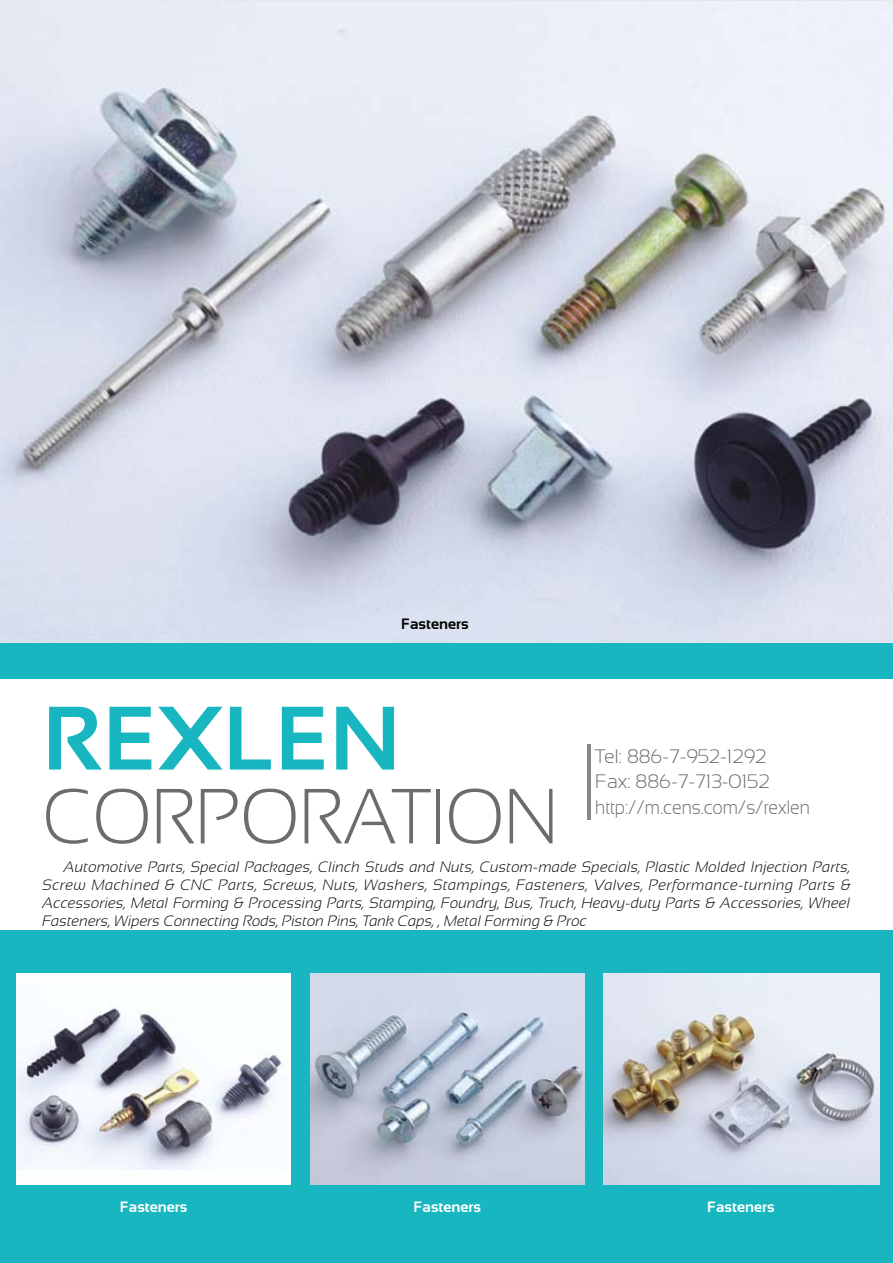
<style>
.page{position:relative;width:893px;height:1263px;background:#fff}
.page>*{position:absolute;margin:0;border:0;box-sizing:border-box;transform-origin:0 0}
.t1{font:700 90px "Sansation";color:#17b6c0}
.t2{font:300 78px "Sansation";color:#6d6c6c;scale:.95 1}
.t3{font:300 19.5px/25.5px "Sansation";color:#6d6c6c}
.t4{font:italic 300 15px/18px "Sansation";color:#000;text-align:justify}
.t5{font:700 15px "Sansation";color:#fff}
.t6{font:700 15px "Sansation";color:#000}
</style>
<div class="page">
<img style="left:0;top:2px;width:893px;height:641px">
<div style="left:0;top:643px;width:893px;height:620px;background:#17b6c0"></div>
<div style="left:0;top:679px;width:893px;height:251px;background:#fff"></div>
<div style="left:17px;top:973px;width:274px;height:212px;background:#fdfefe"></div>
<img style="left:17px;top:1007px;width:266px;height:162px">
<img style="left:310px;top:973px;width:274px;height:212px">
<img style="left:604px;top:973px;width:275px;height:212px">
<hr style="left:587px;top:744px;width:3px;height:76px;background:#86888a">
<p class="t6" style="left:401px;top:616px;width:69px">Fasteners</p>
<h1 class="t1" style="left:43px;top:688px;width:360px">REXLEN</h1>
<h2 class="t2" style="left:43px;top:773px;width:544px">CORPORATION</h2>
<h3 class="t3" style="left:595px;top:743px;width:216px">Tel: 886-7-952-1292<br>Fax: 886-7-713-0152 http://m.cens.com/s/rexlen</h3>
<p class="t4" style="left:43px;top:858px;width:809px;text-indent:21px">Automotive Parts, Special Packages, Clinch Studs and Nuts, Custom-made Specials, Plastic Molded Injection Parts, Screw Machined &amp; CNC Parts, Screws, Nuts, Washers, Stampings, Fasteners, Valves, Performance-turning Parts &amp; Accessories, Metal Forming &amp; Processing Parts, Stamping, Foundry, Bus, Truch, Heavy-duty Parts &amp; Accessories, Wheel Fasteners, Wipers Connecting Rods, Piston Pins, Tank Caps, , Metal Forming &amp; Proc</p>
<p class="t5" style="left:120px;top:1199px;width:69px">Fasteners</p>
<p class="t5" style="left:413px;top:1199px;width:69px">Fasteners</p>
<p class="t5" style="left:707px;top:1199px;width:69px">Fasteners</p>
</div>
